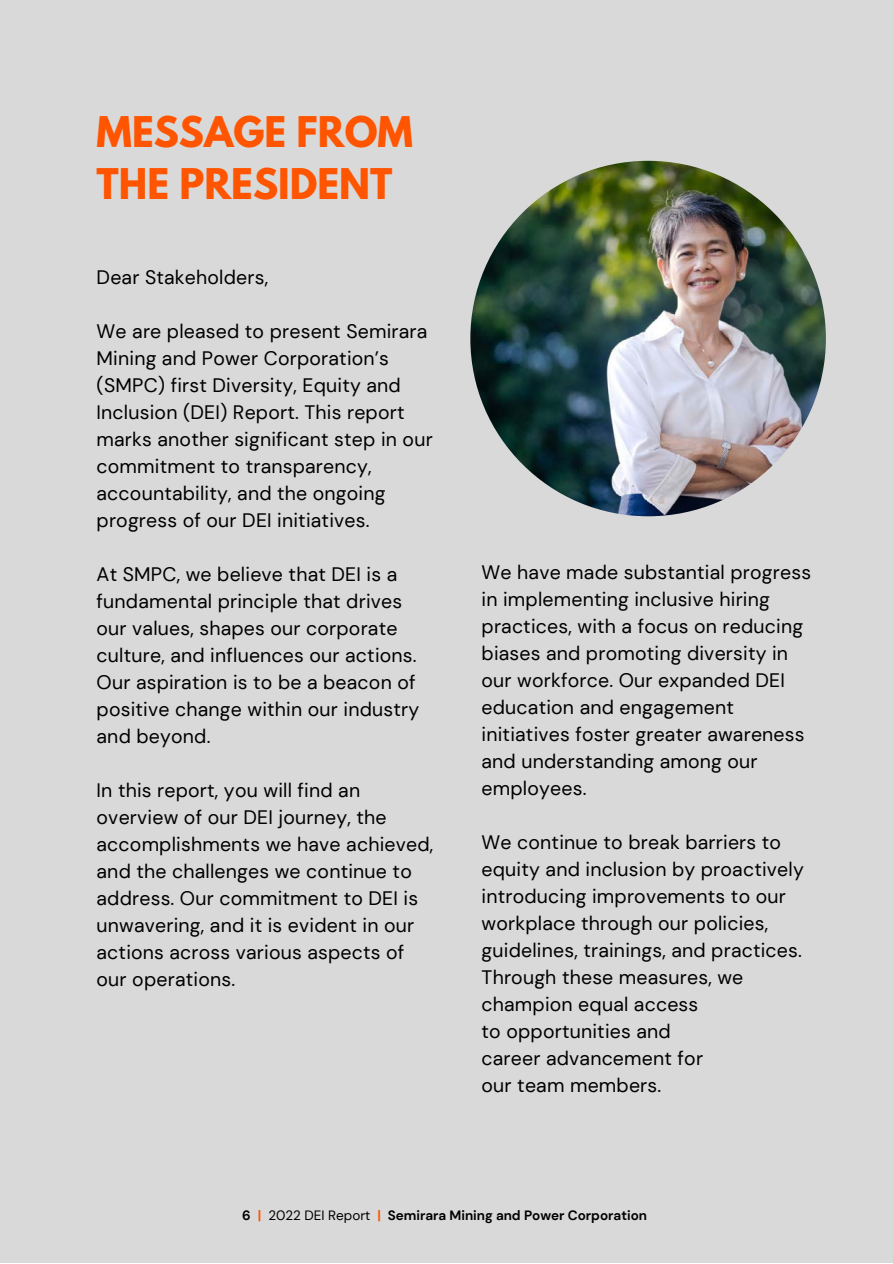
<style>
.page{position:relative;width:893px;height:1264px;background:#fff}
.page>*{position:absolute;margin:0;border:0;box-sizing:border-box;transform-origin:0 0}
.t1{font:700 37.5px "League Spartan";color:#ff5400}
.t2{font:19.5px/27px "DM Sans";letter-spacing:.01em;color:#000}
.t3{font:700 13.5px "DM Sans";color:#000}
.s1{color:#ff5400}
.s2{font-weight:400}
</style>
<div class="page">
<div style="left:0;top:0;width:892px;height:1262px;background:#d9d9d9"></div>
<img style="left:470px;top:161px;width:355px;height:355px;border-radius:50%">
<p class="t1" style="left:97px;top:113px;width:318px">MESSAGE FROM</p>
<p class="t1" style="left:97px;top:165px;width:297px">THE PRESIDENT</p>
<p class="t2" style="left:97px;top:264px;width:173px">Dear Stakeholders,</p>
<p class="t2" style="left:97px;top:318px;width:337px">We are pleased to present Semirara Mining and Power Corporation’s (SMPC) first Diversity, Equity and Inclusion (DEI) Report. This report marks another significant step in our commitment to transparency, accountability, and the ongoing progress of our DEI initiatives.</p>
<p class="t2" style="left:97px;top:561px;width:324px">At SMPC, we believe that DEI is a fundamental principle that drives our values, shapes our corporate culture, and influences our actions.<br>Our aspiration is to be a beacon of positive change within our industry and beyond.</p>
<p class="t2" style="left:97px;top:776px;width:338px">In this report, you will find an overview of our DEI journey, the accomplishments we have achieved, and the challenges we continue to address. Our commitment to DEI is unwavering, and it is evident in our actions across various aspects of our operations.</p>
<p class="t2" style="left:481px;top:559px;width:331px">We have made substantial progress in implementing inclusive hiring practices, with a focus on reducing biases and promoting diversity in our workforce. Our expanded DEI education and engagement initiatives foster greater awareness and understanding among our employees.</p>
<p class="t2" style="left:481px;top:829px;width:324px">We continue to break barriers to equity and inclusion by proactively introducing improvements to our workplace through our policies, guidelines, trainings, and practices.<br>Through these measures, we champion equal access</p>
<p class="t2" style="left:481px;top:1018px;width:191px">to opportunities and</p>
<p class="t2" style="left:481px;top:1045px;width:223px">career advancement for</p>
<p class="t2" style="left:481px;top:1072px;width:181px">our team members.</p>
<p class="t3" style="left:242px;top:1206px;width:406px">6 <span class="s1">|</span> <span class="s2">2022 DEI Report</span> <span class="s1">|</span> Semirara Mining and Power Corporation</p>
</div>
